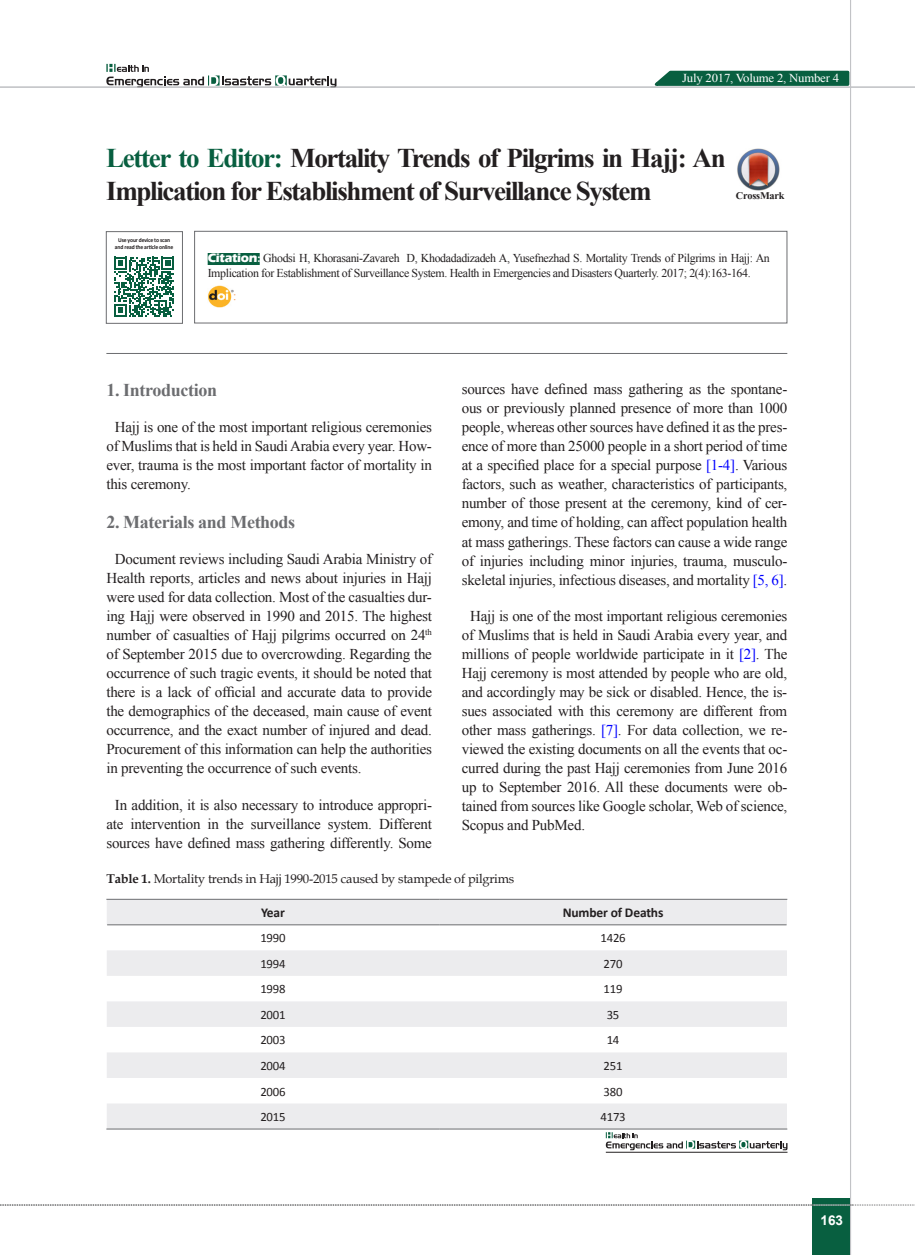
<style>
.page{position:relative;width:915px;height:1255px;background:#fff}
.page>*{position:absolute;margin:0;border:0;box-sizing:border-box;transform-origin:0 0}
.t1{font:700 27px/32.4px "Times New Roman";letter-spacing:-.05em;color:#231f20}
.t2{font:700 18px "Times New Roman";letter-spacing:-.02em;color:#6c6d70}
.t3{font:15px/19px "Times New Roman";letter-spacing:-.015em;color:#231f20;text-align:justify}
.t4{font:700 13.5px "Calibri";letter-spacing:-.01em;color:#231f20}
.t5{font:700 13.5px "Arial";color:#fff}
.t6{font:12.75px "Book Antiqua";letter-spacing:-.015em;color:#231f20}
.t7{font:12.75px "Calibri";letter-spacing:-.015em;color:#231f20}
.t8{font:700 12.75px "Aparajita";letter-spacing:-.015em;color:#231f20}
.t9{font:12.15px "Times New Roman";letter-spacing:-.015em;color:#fff;scale:1.05 1}
.t10{font:12px/15px "Times New Roman";letter-spacing:-.03em;color:#231f20}
.t11{font:700 6px/7.5px "Calibri";letter-spacing:-.025em;color:#231f20;text-align:center;scale:.94 1}
.s1{color:#085f40}
.s2{font-family:"Eras ITC";font-weight:700;font-size:12.75px;color:#fff}
.s3{font-family:"B Mitra";font-weight:700;font-size:12.75px;color:#fff}
.s4{color:#00f}
.s5{font-weight:700}
</style>
<div class="page">
<div style="left:812px;top:1198px;width:38px;height:56px;background:#085f40"></div>
<hr style="left:849px;top:0;width:1px;height:1254px;background:#c2c3c6">
<img style="left:737px;top:149px;width:43px;height:41px">
<div style="left:194px;top:231px;width:593px;height:92px;border:1px solid #6c6d70"></div>
<div style="left:207px;top:253px;width:52px;height:12px;background:#085f40"></div>
<img style="left:208px;top:286px;width:25px;height:22px">
<div style="left:106px;top:231px;width:77px;height:93px;border:1px solid #6c6d70"></div>
<svg style="left:114px;top:257px;width:60px;height:60px"></svg>
<svg style="left:107px;top:899px;width:679px;height:229px;fill:#ececee"></svg>
<hr style="left:106px;top:898px;width:333px;height:1px;background:#6c6d70">
<hr style="left:439px;top:898px;width:348px;height:1px;background:#6c6d70">
<hr style="left:107px;top:924px;width:332px;height:1px;background:#6c6d70">
<hr style="left:439px;top:924px;width:347px;height:1px;background:#6c6d70">
<hr style="left:106px;top:1128px;width:333px;height:1px;background:#6c6d70">
<hr style="left:439px;top:1128px;width:348px;height:1px;background:#6c6d70">
<svg style="left:605px;top:1132px;width:182px;height:18px"></svg>
<hr style="left:605px;top:1151px;width:182px;height:1px;background:#231f20">
<hr style="left:106px;top:353px;width:681px;height:1px;background:#6c6d70">
<svg style="left:106px;top:64px;width:230px;height:23px"></svg>
<svg style="left:648px;top:69px;width:202px;height:18px;background:#3b7f67"></svg>
<hr style="left:0;top:87px;width:914px;height:1px;background:#c2c3c6">
<svg style="left:0;top:1204px;width:915px;height:1px"></svg>
<p class="t9" style="left:682px;top:70px;width:151px">July 2017, Volume 2, Number 4</p>
<h1 class="t1" style="left:106px;top:141px;width:620px"><span class="s1">Letter to Editor:</span> Mortality Trends of Pilgrims in Hajj: An<br>Implication for Establishment of Surveillance System</h1>
<p class="t8" style="left:735px;top:190px;width:50px">CrossMark</p>
<p class="t11" style="left:115px;top:236px;width:63px">Use your device to scan and read the article online</p>
<p class="t10" style="left:207px;top:250px;width:563px"><span class="s2">Citation</span><span class="s3">:</span> Ghodsi H, Khorasani-Zavareh D, Khodadadizadeh A, Yusefnezhad S. Mortality Trends of Pilgrims in Hajj: An<br>Implication for Establishment of Surveillance System. Health in Emergencies and Disasters Quarterly. 2017; 2(4):163-164.</p>
<p class="t2" style="left:106px;top:377px;width:112px">1. Introduction</p>
<p class="t3" style="left:106px;top:417px;width:327px;text-indent:9px">Hajj is one of the most important religious ceremonies of Muslims that is held in Saudi Arabia every year. How&shy;ever, trauma is the most important factor of mortality in this ceremony.</p>
<p class="t2" style="left:106px;top:509px;width:190px">2. Materials and Methods</p>
<p class="t3" style="left:106px;top:549px;width:327px;text-indent:9px">Document reviews including Saudi Arabia Ministry of Health reports, articles and news about injuries in Hajj were used for data collection. Most of the casualties dur&shy;ing Hajj were observed in 1990 and 2015. The highest number of casualties of Hajj pilgrims occurred on 24<sup>th </sup>of September 2015 due to overcrowding. Regarding the occurrence of such tragic events, it should be noted that there is a lack of official and accurate data to provide the demographics of the deceased, main cause of event occurrence, and the exact number of injured and dead.<br>Procurement of this information can help the authorities in preventing the occurrence of such events.</p>
<p class="t3" style="left:106px;top:794px;width:327px;text-align:center">In addition, it is also necessary to introduce appropri&shy;ate intervention in the surveillance system. Different sources have defined mass gathering differently. Some</p>
<p class="t3" style="left:461px;top:379px;width:327px">sources have defined mass gathering as the spontane&shy;ous or previously planned presence of more than 1000 people, whereas other sources have defined it as the pres&shy;ence of more than 25000 people in a short period of time at a specified place for a special purpose <span class="s4">[1-4]</span>. Various factors, such as weather, characteristics of participants, number of those present at the ceremony, kind of cer&shy;emony, and time of holding, can affect population health at mass gatherings. These factors can cause a wide range of injuries including minor injuries, trauma, musculo&shy;skeletal injuries, infectious diseases, and mortality <span class="s4">[5, 6]</span>.</p>
<p class="t3" style="left:461px;top:606px;width:327px;text-indent:9px">Hajj is one of the most important religious ceremonies of Muslims that is held in Saudi Arabia every year, and millions of people worldwide participate in it <span class="s4">[2]</span>. The Hajj ceremony is most attended by people who are old, and accordingly may be sick or disabled. Hence, the is&shy;sues associated with this ceremony are different from other mass gatherings. <span class="s4">[7]</span>. For data collection, we re&shy;viewed the existing documents on all the events that oc&shy;curred during the past Hajj ceremonies from June 2016 up to September 2016. All these documents were ob&shy;tained from sources like Google scholar, Web of science, Scopus and PubMed.</p>
<p class="t6" style="left:106px;top:869px;width:409px"><span class="s5">Table 1.</span> Mortality trends in Hajj 1990-2015 caused by stampede of pilgrims</p>
<p class="t4" style="left:261px;top:904px;width:25px">Year</p>
<p class="t4" style="left:562px;top:904px;width:102px">Number of Deaths</p>
<p class="t7" style="left:260px;top:930px;width:27px">1990</p>
<p class="t7" style="left:600px;top:930px;width:27px">1426</p>
<p class="t7" style="left:260px;top:955px;width:27px">1994</p>
<p class="t7" style="left:603px;top:955px;width:21px">270</p>
<p class="t7" style="left:260px;top:981px;width:27px">1998</p>
<p class="t7" style="left:603px;top:981px;width:21px">119</p>
<p class="t7" style="left:260px;top:1006px;width:27px">2001</p>
<p class="t7" style="left:606px;top:1006px;width:14px">35</p>
<p class="t7" style="left:260px;top:1032px;width:27px">2003</p>
<p class="t7" style="left:606px;top:1032px;width:14px">14</p>
<p class="t7" style="left:260px;top:1057px;width:27px">2004</p>
<p class="t7" style="left:603px;top:1057px;width:21px">251</p>
<p class="t7" style="left:260px;top:1083px;width:27px">2006</p>
<p class="t7" style="left:603px;top:1083px;width:21px">380</p>
<p class="t7" style="left:260px;top:1108px;width:27px">2015</p>
<p class="t7" style="left:600px;top:1108px;width:27px">4173</p>
<p class="t5" style="left:820px;top:1210px;width:24px">163</p>
</div>
